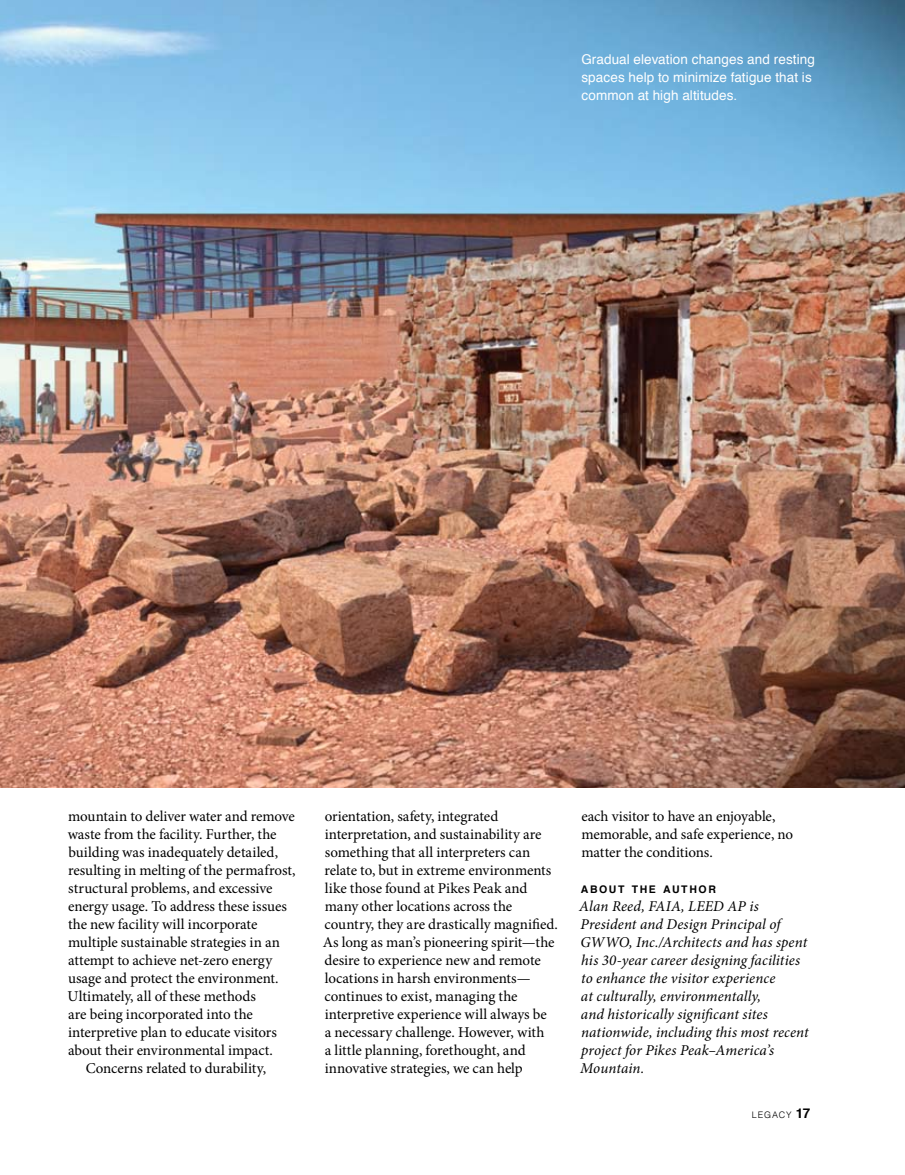
<style>
.page{position:relative;width:905px;height:1175px;background:#fff}
.page>*{position:absolute;margin:0;border:0;box-sizing:border-box;transform-origin:0 0}
.t1{font:15px/18px "Minion Pro";letter-spacing:-.005em;color:#000}
.t2{font:italic 15px/18px "Minion Pro";letter-spacing:.005em;color:#000}
.t3{font:13.5px/18px "Helvetica";letter-spacing:.01em;color:#fff}
.t4{font:700 10.5px "Helvetica";letter-spacing:.155em;color:#000}
.t5{font:300 9px "Helvetica";letter-spacing:.085em;color:#000}
.s1{font-weight:700;font-size:13.5px}
</style>
<div class="page">
<img style="left:0;top:0;width:904px;height:787px">
<p class="t3" style="left:581px;top:51px;width:235px">Gradual elevation changes and resting spaces help to minimize fatigue that is common at high altitudes.</p>
<p class="t1" style="left:68px;top:807px;width:228px">mountain to deliver water and remove</p>
<p class="t1" style="left:68px;top:825px;width:210px">waste from the facility. Further, the</p>
<p class="t1" style="left:68px;top:843px;width:211px">building was inadequately detailed,</p>
<p class="t1" style="left:68px;top:861px;width:229px">resulting in melting of the permafrost,</p>
<p class="t1" style="left:68px;top:879px;width:206px">structural problems, and excessive</p>
<p class="t1" style="left:68px;top:897px;width:220px">energy usage. To address these issues</p>
<p class="t1" style="left:68px;top:915px;width:191px">the new facility will incorporate</p>
<p class="t1" style="left:68px;top:933px;width:213px">multiple sustainable strategies in an</p>
<p class="t1" style="left:68px;top:951px;width:206px">attempt to achieve net-zero energy</p>
<p class="t1" style="left:68px;top:969px;width:212px">usage and protect the environment.</p>
<p class="t1" style="left:68px;top:987px;width:190px">Ultimately, all of these methods</p>
<p class="t1" style="left:68px;top:1005px;width:186px">are being incorporated into the</p>
<p class="t1" style="left:68px;top:1023px;width:210px">interpretive plan to educate visitors</p>
<p class="t1" style="left:68px;top:1041px;width:206px">about their environmental impact.</p>
<p class="t1" style="left:86px;top:1059px;width:182px">Concerns related to durability,</p>
<p class="t1" style="left:323px;top:807px;width:237px">orientation, safety, integrated interpretation, and sustainability are something that all interpreters can relate to, but in extreme environments like those found at Pikes Peak and many other locations across the country, they are drastically magnified.<br>As long as man’s pioneering spirit—the desire to experience new and remote locations in harsh environments— continues to exist, managing the interpretive experience will always be<br>a necessary challenge. However, with<br>a little planning, forethought, and innovative strategies, we can help</p>
<p class="t1" style="left:581px;top:807px;width:213px">each visitor to have an enjoyable, memorable, and safe experience, no matter the conditions.</p>
<p class="t4" style="left:581px;top:881px;width:136px">ABOUT THE AUTHOR</p>
<p class="t2" style="left:579px;top:897px;width:231px">Alan Reed, FAIA, LEED AP is<br>President and Design Principal of<br>GWWO, Inc./Architects and has spent his 30-year career designing facilities to enhance the visitor experience<br>at culturally, environmentally,<br>and historically significant sites nationwide, including this most recent project for Pikes Peak–America’s<br>Mountain.</p>
<p class="t5" style="left:751px;top:1106px;width:60px">LEGACY <span class="s1">17</span></p>
</div>
